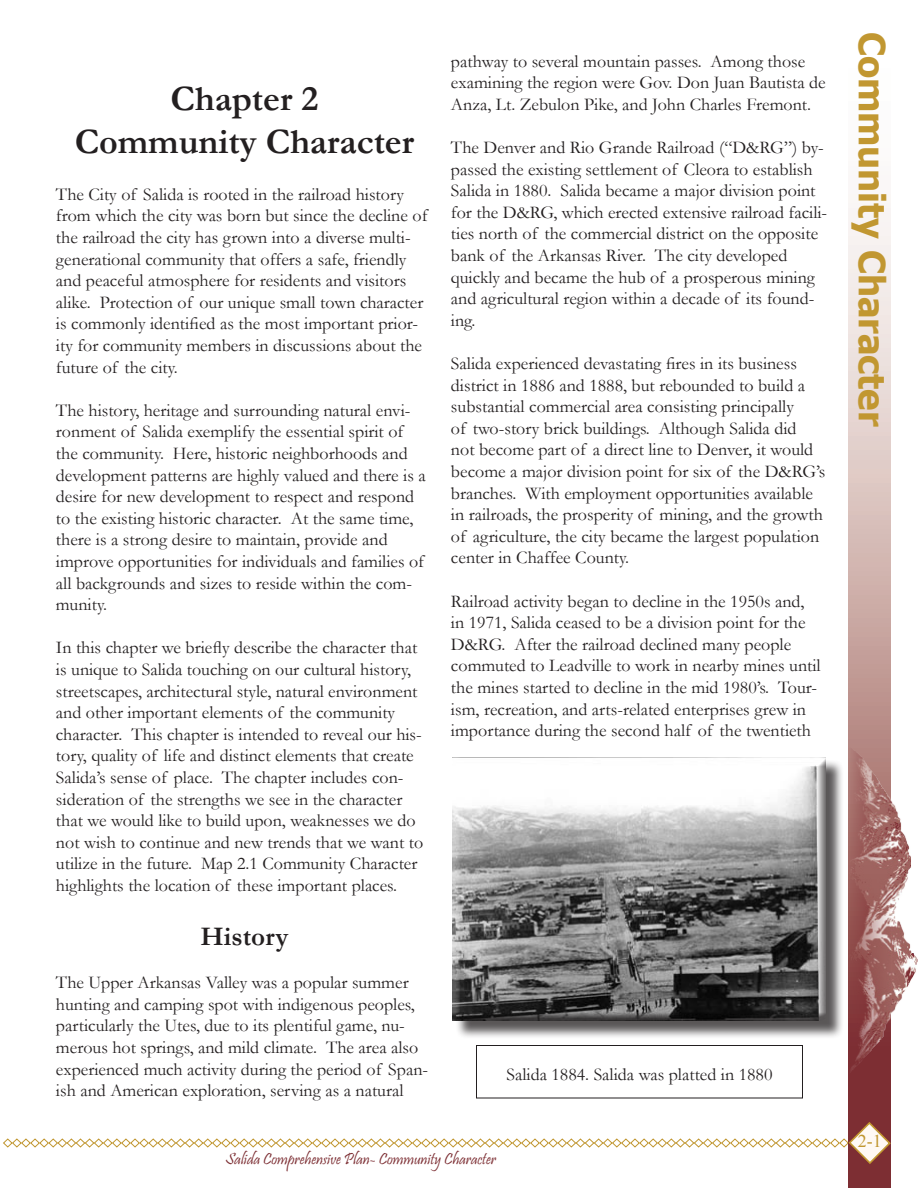
<style>
.page{position:relative;width:918px;height:1188px;background:#fff}
.page>*{position:absolute;margin:0;border:0;box-sizing:border-box;transform-origin:0 0}
.t1{font:700 36px "Garamond";color:#231f20}
.t2{font:700 36px "Tahoma";color:#c19731}
.t3{font:700 27px "Garamond";color:#231f20}
.t4{font:18px/21.6px "Garamond";color:#231f20}
.t5{font:18px "Times New Roman";color:#c19731}
.t6{font:16.5px "Pristina";color:#7d2f34}
</style>
<div class="page">
<svg style="left:849px;top:208px;width:42px;height:980px;background:#d1b4b1"></svg>
<img style="left:849px;top:746px;width:69px;height:330px">
<div style="left:455px;top:760px;width:389px;height:279px;background:#231f20;opacity:.75"></div>
<div style="left:453px;top:758px;width:372px;height:263px;background:#231f20;opacity:.75"></div>
<div style="left:476px;top:1045px;width:327px;height:53px;border:1px solid #231f20"></div>
<svg style="left:3px;top:1121px;width:888px;height:44px"></svg>
<p class="t1" style="left:171px;top:74px;width:149px">Chapter 2</p>
<p class="t1" style="left:75px;top:117px;width:341px">Community Character</p>
<p class="t4" style="left:56px;top:183px;width:373px">The City of Salida is rooted in the railroad history from which the city was born but since the decline of the railroad the city has grown into a diverse multi&shy;generational community that offers a safe, friendly and peaceful atmosphere for residents and visitors alike. Protection of our unique small town character is commonly identified as the most important prior&shy;ity for community members in discussions about the future of the city.</p>
<p class="t4" style="left:56px;top:399px;width:371px">The history, heritage and surrounding natural envi&shy;ronment of Salida exemplify the essential spirit of the community. Here, historic neighborhoods and development patterns are highly valued and there is a desire for new development to respect and respond to the existing historic character. At the same time, there is a strong desire to maintain, provide and improve opportunities for individuals and families of all backgrounds and sizes to reside within the com&shy;munity.</p>
<p class="t4" style="left:56px;top:637px;width:369px">In this chapter we briefly describe the character that is unique to Salida touching on our cultural history, streetscapes, architectural style, natural environment and other important elements of the community character. This chapter is intended to reveal our his&shy;tory, quality of life and distinct elements that create Salida’s sense of place. The chapter includes con&shy;sideration of the strengths we see in the character that we would like to build upon, weaknesses we do not wish to continue and new trends that we want to utilize in the future. Map 2.1 Community Character highlights the location of these important places.</p>
<p class="t3" style="left:201px;top:918px;width:89px">History</p>
<p class="t4" style="left:56px;top:971px;width:374px">The Upper Arkansas Valley was a popular summer hunting and camping spot with indigenous peoples, particularly the Utes, due to its plentiful game, nu&shy;merous hot springs, and mild climate. The area also experienced much activity during the period of Span&shy;ish and American exploration, serving as a natural</p>
<p class="t4" style="left:451px;top:50px;width:376px">pathway to several mountain passes. Among those examining the region were Gov. Don Juan Bautista de<br>Anza, Lt. Zebulon Pike, and John Charles Fremont.</p>
<p class="t4" style="left:451px;top:136px;width:378px">The Denver and Rio Grande Railroad (“D&amp;RG”) by&shy;passed the existing settlement of Cleora to establish Salida in 1880. Salida became a major division point for the D&amp;RG, which erected extensive railroad facili&shy;ties north of the commercial district on the opposite bank of the Arkansas River. The city developed quickly and became the hub of a prosperous mining and agricultural region within a decade of its found&shy;ing.</p>
<p class="t4" style="left:451px;top:352px;width:376px">Salida experienced devastating fires in its business district in 1886 and 1888, but rebounded to build a substantial commercial area consisting principally<br>of two-story brick buildings. Although Salida did<br>not become part of a direct line to Denver, it would become a major division point for six of the D&amp;RG’s branches. With employment opportunities available in railroads, the prosperity of mining, and the growth of agriculture, the city became the largest population center in Chaffee County.</p>
<p class="t4" style="left:451px;top:590px;width:371px">Railroad activity began to decline in the 1950s and, in 1971, Salida ceased to be a division point for the D&amp;RG. After the railroad declined many people commuted to Leadville to work in nearby mines until the mines started to decline in the mid 1980’s. Tour&shy;ism, recreation, and arts-related enterprises grew in importance during the second half of the twentieth</p>
<p class="t4" style="left:507px;top:1063px;width:268px">Salida 1884. Salida was platted in 1880</p>
<p class="t6" style="left:225px;top:1149px;width:272px">Salida Comprehensive Plan- Community Character</p>
<p class="t2" style="left:897px;top:32px;width:396px;rotate:90deg">Community Character</p>
<p class="t5" style="left:858px;top:1129px;width:25px">2-1</p>
</div>
